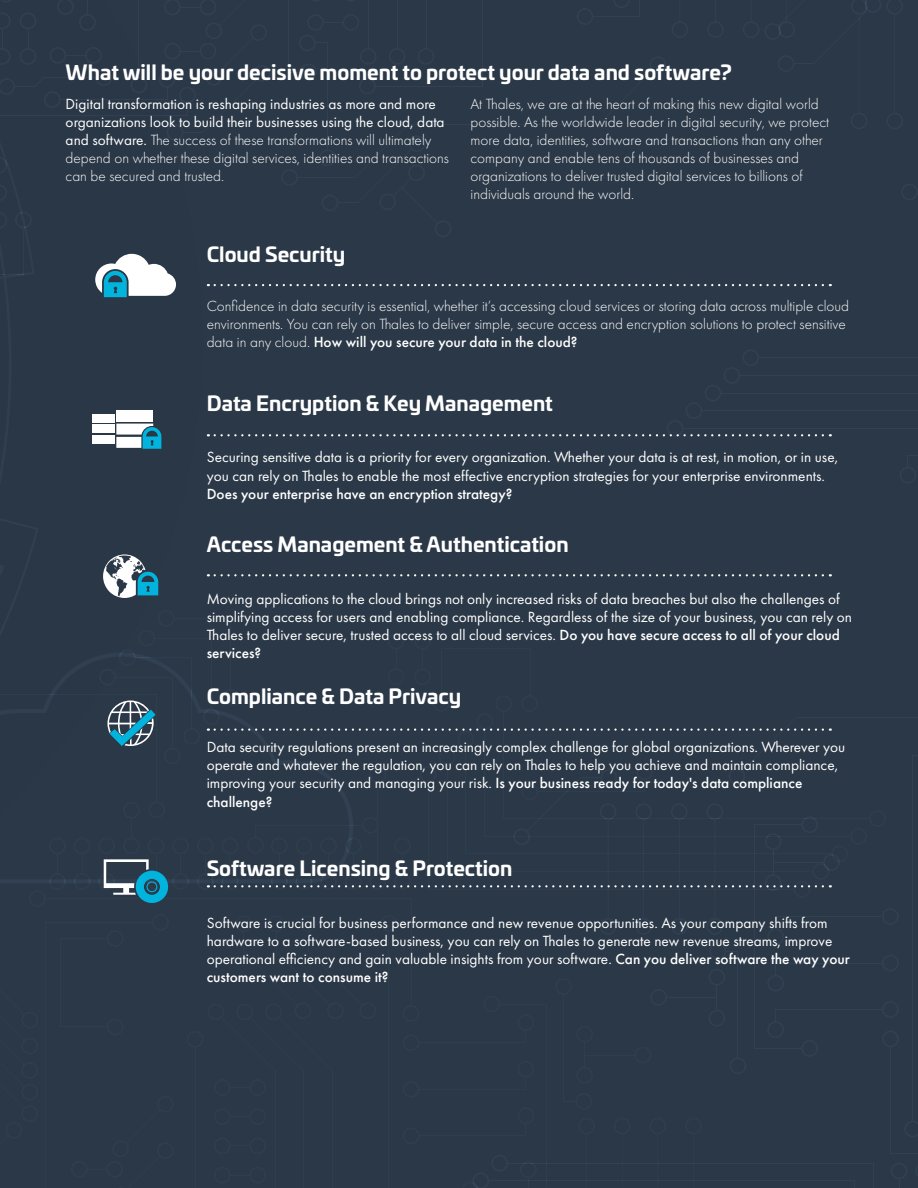
<style>
.page{position:relative;width:918px;height:1188px;background:#2b3847}
.page>*{position:absolute;margin:0;border:0;box-sizing:border-box;transform-origin:0 0}
.t1{font:700 20.1px "Univia Pro";color:#fff}
.t2{font:15.3px/18.1px "Futura PT";color:#fff}
.t3{font:300 15.3px/18.1px "Futura PT";color:#fff}
.t4{font:500 15.3px "Futura PT";color:#fff}
.s1{font-weight:400}
.s2{font-weight:500}
</style>
<div class="page">
<h1 class="t1" style="left:66px;top:56px;width:668px">What will be your decisive moment to protect your data and software?</h1>
<p class="t3" style="left:66px;top:95px;width:385px"><span class="s1">Digital transformation is reshaping industries as more and more organizations look to build their businesses using the cloud, data and software.</span> The success of these transformations will ultimately depend on whether these digital services, identities and transactions can be secured and trusted.</p>
<p class="t3" style="left:471px;top:95px;width:360px">At Thales, we are at the heart of making this new digital world possible. As the worldwide leader in digital security, we protect more data, identities, software and transactions than any other company and enable tens of thousands of businesses and organizations to deliver trusted digital services to billions of individuals around the world.</p>
<h1 class="t1" style="left:207px;top:238px;width:140px">Cloud Security</h1>
<p class="t3" style="left:207px;top:297px;width:644px">Confidence in data security is essential, whether it’s accessing cloud services or storing data across multiple cloud environments. You can rely on Thales to deliver simple, secure access and encryption solutions to protect sensitive data in any cloud. <span class="s2">How will you secure your data in the cloud?</span></p>
<h1 class="t1" style="left:207px;top:387px;width:348px">Data Encryption &amp; Key Management</h1>
<p class="t2" style="left:207px;top:448px;width:633px">Securing sensitive data is a priority for every organization. Whether your data is at rest, in motion, or in use, you can rely on Thales to enable the most effective encryption strategies for your enterprise environments.</p>
<p class="t4" style="left:207px;top:484px;width:307px">Does your enterprise have an encryption strategy?</p>
<h1 class="t1" style="left:207px;top:528px;width:363px">Access Management &amp; Authentication</h1>
<p class="t2" style="left:207px;top:589px;width:647px">Moving applications to the cloud brings not only increased risks of data breaches but also the challenges of simplifying access for users and enabling compliance. Regardless of the size of your business, you can rely on Thales to deliver secure, trusted access to all cloud services. <span class="s2">Do you have secure access to all of your cloud services?</span></p>
<h1 class="t1" style="left:207px;top:680px;width:256px">Compliance &amp; Data Privacy</h1>
<p class="t2" style="left:207px;top:738px;width:640px">Data security regulations present an increasingly complex challenge for global organizations. Wherever you operate and whatever the regulation, you can rely on Thales to help you achieve and maintain compliance, improving your security and managing your risk. <span class="s2">Is your business ready for today's data compliance challenge?</span></p>
<h1 class="t1" style="left:207px;top:852px;width:307px">Software Licensing &amp; Protection</h1>
<p class="t2" style="left:207px;top:913px;width:645px">Software is crucial for business performance and new revenue opportunities. As your company shifts from hardware to a software-based business, you can rely on Thales to generate new revenue streams, improve operational efficiency and gain valuable insights from your software. <span class="s2">Can you deliver software the way your customers want to consume it?</span></p>
</div>
